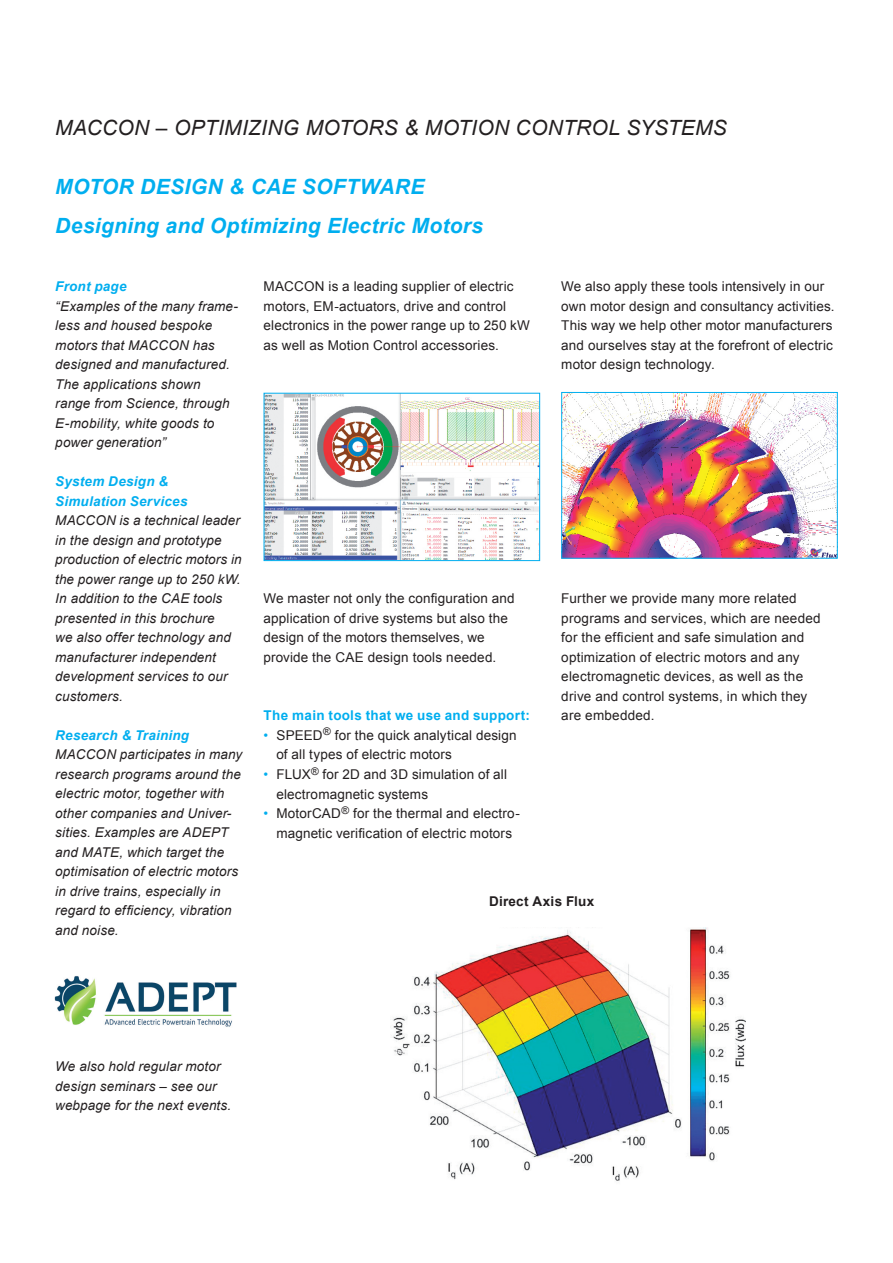
<style>
.page{position:relative;width:893px;height:1263px;background:#fff}
.page>*{position:absolute;margin:0;border:0;box-sizing:border-box;transform-origin:0 0}
.t1{font:italic 700 21px/39px "Arial";letter-spacing:.015em;color:#00aeef}
.t2{font:italic 21px "Arial";letter-spacing:.01em;color:#231f20}
.t3{font:13.5px/19.5px "Arial";letter-spacing:.015em;color:#231f20}
.t4{font:italic 13.5px/19.5px "Arial";letter-spacing:.01em;color:#231f20}
.t5{font:italic 700 13.5px/19.5px "Arial";letter-spacing:.015em;color:#00aeef}
.t6{font:700 13.5px "Arial";letter-spacing:.02em;color:#00aeef}
.t7{font:700 13.5px "Arial";letter-spacing:.02em;color:#231f20}
.s1{color:#00aeef}
</style>
<div class="page">
<img style="left:266px;top:395px;width:272px;height:164px">
<div style="left:264px;top:393px;width:276px;height:168px;border:1px solid #00aeef"></div>
<img style="left:563px;top:394px;width:273px;height:163px">
<div style="left:561px;top:392px;width:277px;height:167px;border:1px solid #00aeef"></div>
<img style="left:393px;top:927px;width:353px;height:254px">
<img style="left:54px;top:976px;width:183px;height:51px">
<h1 class="t2" style="left:55px;top:114px;width:657px">MACCON – Optimizing Motors &amp; Motion Con trol Systems</h1>
<h1 class="t1" style="left:55px;top:168px;width:429px">MOTOR DESIGN &amp; CAE SOFTWARE<br>Designing and Optimizing Electric Motors</h1>
<p class="t5" style="left:55px;top:277px;width:73px">Front page</p>
<p class="t4" style="left:55px;top:297px;width:184px">“Examples of the many frame&shy;less and housed bespoke motors that MACCON has designed and manufactured.<br>The applications shown range from Science, through<br>E-mobility, white goods to power generation”</p>
<p class="t5" style="left:55px;top:472px;width:134px">System Design &amp;<br>Simulation Services</p>
<p class="t4" style="left:55px;top:511px;width:188px">MACCON is a technical leader in the design and prototype production of electric motors in the power range up to 250 kW.<br>In addition to the CAE tools presented in this brochure<br>we also offer technology and manufacturer independent development services to our customers.</p>
<p class="t5" style="left:55px;top:726px;width:135px">Research &amp; Training</p>
<p class="t4" style="left:55px;top:745px;width:189px">MACCON participates in many research programs around the electric motor, together with other companies and Univer&shy;sities. Examples are ADEPT<br>and MATE, which target the optimisation of electric motors in drive trains, especially in regard to efficiency, vibration and noise.</p>
<p class="t3" style="left:264px;top:277px;width:268px">MACCON is a leading supplier of electric motors, EM-actuators, drive and control electronics in the power range up to 250 kW as well as Motion Control accessories.</p>
<p class="t3" style="left:561px;top:277px;width:275px">We also apply these tools intensively in our own motor design and consultancy activities.<br>This way we help other motor manufacturers and ourselves stay at the forefront of electric motor design technology.</p>
<p class="t3" style="left:264px;top:589px;width:252px">We master not only the configuration and application of drive systems but also the design of the motors themselves, we provide the CAE design tools needed.</p>
<p class="t6" style="left:264px;top:706px;width:268px">The main tools that we use and support:</p>
<p class="t3" style="left:276px;top:726px;width:242px;text-indent:-13px"><span class="s1">•</span> SPEED<sup>®</sup> for the quick analytical design of all types of electric motors</p>
<p class="t3" style="left:276px;top:765px;width:232px;text-indent:-13px"><span class="s1">•</span> FLUX<sup>®</sup> for 2D and 3D simulation of all electromagnetic systems</p>
<p class="t3" style="left:264px;top:804px;width:258px;text-align:center"><span class="s1">•</span> MotorCAD<sup>®</sup> for the thermal and electro&shy;magnetic verification of electric motors</p>
<p class="t3" style="left:561px;top:589px;width:261px">Further we provide many more related programs and services, which are needed for the efficient and safe simulation and optimization of electric motors and any electromagnetic devices, as well as the drive and control systems, in which they are embedded.</p>
<p class="t7" style="left:489px;top:892px;width:107px">Direct Axis Flux</p>
<p class="t4" style="left:55px;top:1057px;width:177px">We also hold regular motor design seminars – see our webpage for the next events.</p>
</div>
